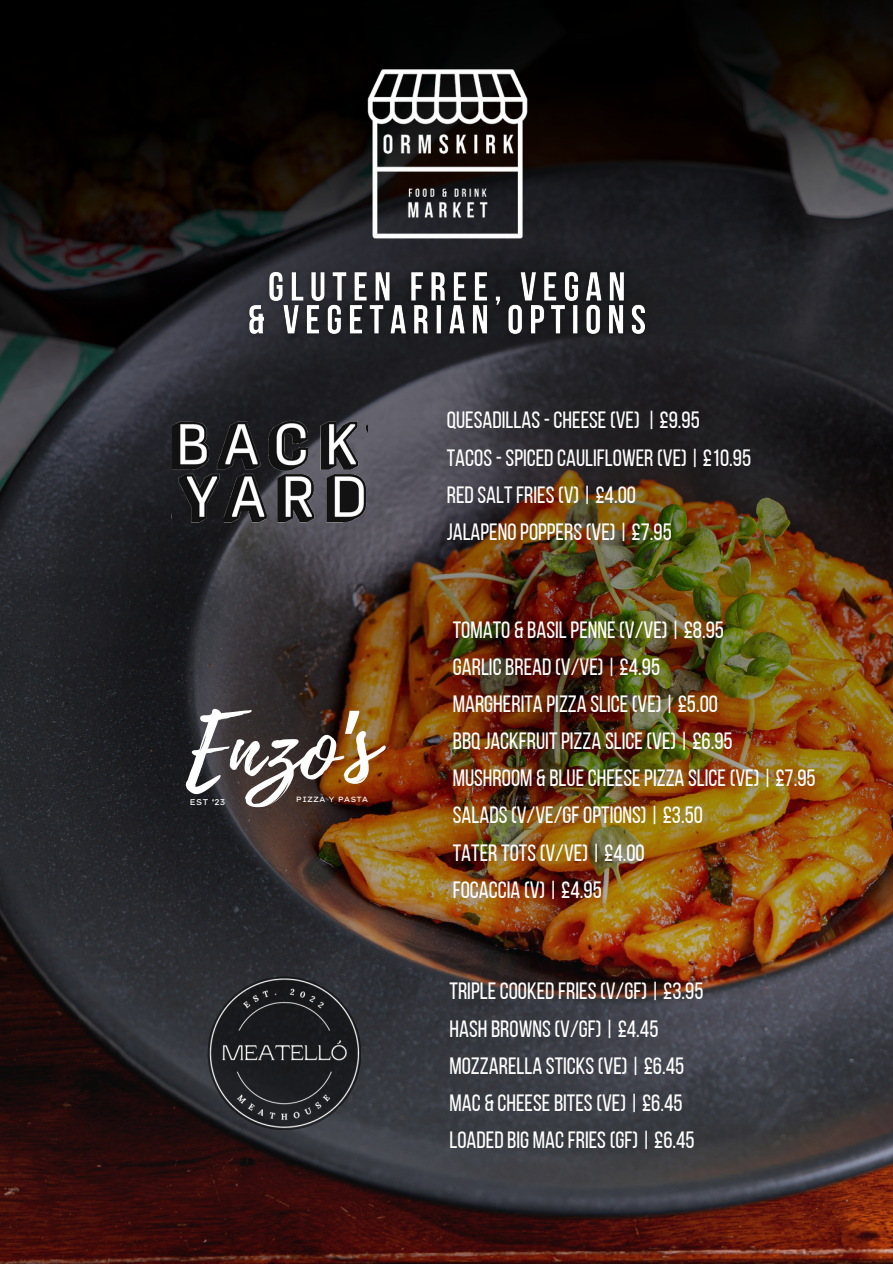
<style>
.page{position:relative;width:893px;height:1264px;background:#fff}
.page>*{position:absolute;margin:0;border:0;box-sizing:border-box;transform-origin:0 0}
.t1{font:94.35px "Playlist Script";color:#fff}
.t2{font:90.9px "Playlist Script";color:#fff}
.t3{font:23.55px "Bebas Neue";color:#fff}
.t4{font:8.25px "Lexend Giga";color:#fff}
.t5{font:7.5px "Lexend Giga";color:#fff}
.s1{font-family:"Noto Sans Gurmukhi"}
</style>
<div class="page">
<img style="left:0;top:421px;width:892px;height:842px">
<img style="left:171px;top:421px;width:196px;height:121px">
<img style="left:172px;top:421px;width:195px;height:69px">
<img style="left:204px;top:976px;width:162px;height:159px">
<img style="left:0;top:0;width:892px;height:421px">
<img style="left:357px;top:58px;width:178px;height:193px">
<img style="left:238px;top:262px;width:419px;height:85px">
<p class="t1" style="left:186px;top:683px;width:182px">Enzo<span class="s1">’</span></p>
<p class="t2" style="left:349px;top:675px;width:31px">s</p>
<p class="t5" style="left:296px;top:794px;width:74px">PIZZA Y PASTA</p>
<p class="t4" style="left:189px;top:797px;width:37px">EST ‘23</p>
<p class="t3" style="left:446px;top:411px;width:254px">QUESADILLAS-CHEESE(VE) |£9.95</p>
<p class="t3" style="left:446px;top:448px;width:306px">TACOS-SPICEDCAULIFLOWER(VE)|£10.95</p>
<p class="t3" style="left:446px;top:485px;width:191px">REDSALTFRIES(V)|£4.00</p>
<p class="t3" style="left:446px;top:522px;width:226px">JALAPENOPOPPERS(VE)|£7.95</p>
<p class="t3" style="left:452px;top:620px;width:273px">TOMATO &amp; BASILPENNE(V/VE)|£8.95</p>
<p class="t3" style="left:452px;top:657px;width:209px">GARLICBREAD(V/VE)|£4.95</p>
<p class="t3" style="left:452px;top:694px;width:267px">MARGHERITA PIZZA SLICE(VE)|£5.00</p>
<p class="t3" style="left:452px;top:731px;width:281px">BBQ JACKFRUITPIZZA SLICE(VE)|£6.95</p>
<p class="t3" style="left:452px;top:768px;width:364px">MUSHROOM &amp; BLUECHEESEPIZZA SLICE(VE)|£7.95</p>
<p class="t3" style="left:452px;top:805px;width:252px">SALADS(V/VE/GFOPTIONS)|£3.50</p>
<p class="t3" style="left:452px;top:842px;width:193px">TATERTOTS(V/VE)|£4.00</p>
<p class="t3" style="left:452px;top:880px;width:151px">FOCACCIA (V)|£4.95</p>
<p class="t3" style="left:449px;top:981px;width:255px">TRIPLECOOKEDFRIES(V/GF)|£3.95</p>
<p class="t3" style="left:449px;top:1018px;width:210px">HASH BROWNS(V/GF)|£4.45</p>
<p class="t3" style="left:449px;top:1055px;width:236px">MOZZARELLA STICKS(VE)|£6.45</p>
<p class="t3" style="left:449px;top:1093px;width:235px">MAC &amp; CHEESEBITES(VE)|£6.45</p>
<p class="t3" style="left:449px;top:1130px;width:247px">LOADEDBIG MACFRIES(GF)|£6.45</p>
</div>
